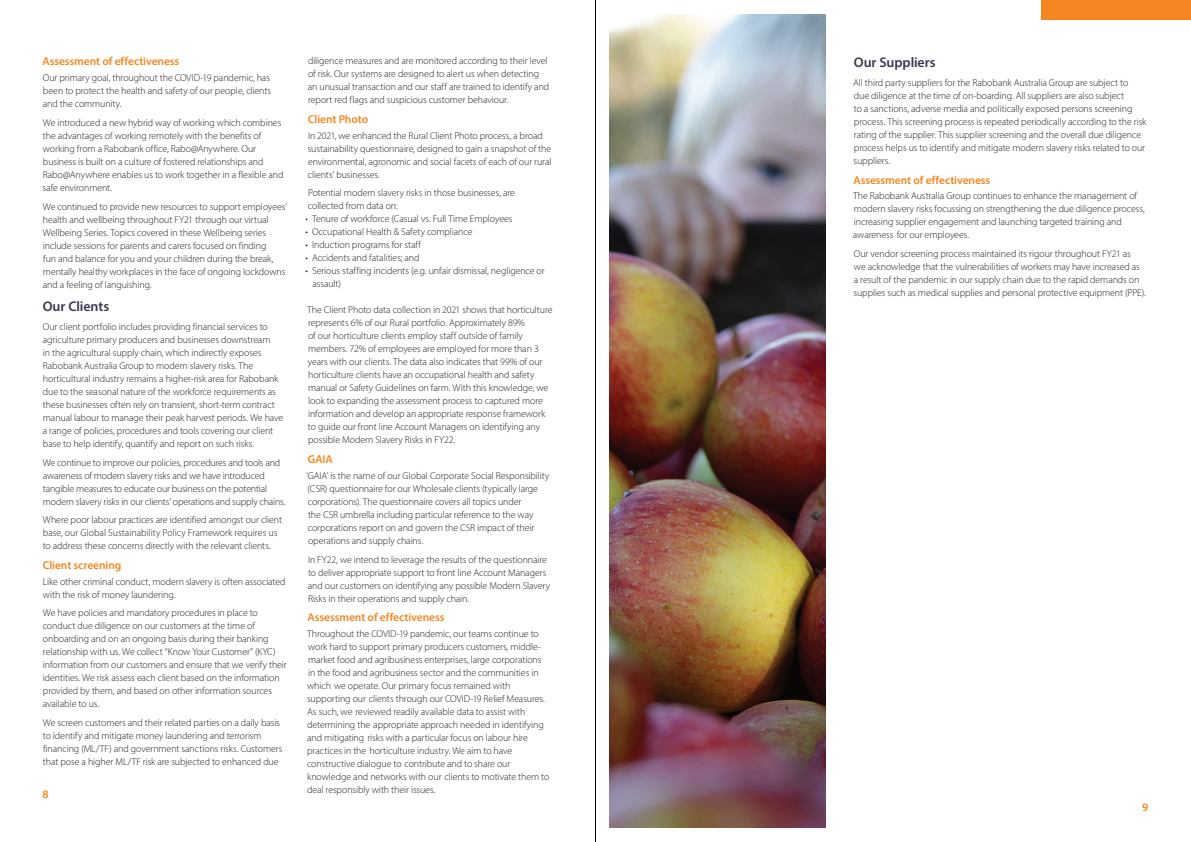
<style>
.page{position:relative;width:1191px;height:842px;background:#fff}
.page>*{position:absolute;margin:0;border:0;box-sizing:border-box;transform-origin:0 0}
.t1{font:600 14px "Myriad Pro";letter-spacing:-.005em;color:#3b3751}
.t2{font:600 11.5px "Myriad Pro";letter-spacing:-.005em;color:#f58620}
.t3{font:600 11.5px "Myriad Pro";color:#f58520}
.t4{font:300 10px/13px "Myriad Pro";letter-spacing:-.01em;color:#242021}
</style>
<div class="page">
<div style="left:1040px;top:0;width:151px;height:20px;background:#f58520"></div>
<hr style="left:595px;top:0;width:1px;height:842px;background:#000">
<img style="left:609px;top:14px;width:216px;height:814px">
<p class="t2" style="left:42px;top:54px;width:138px">Assessment of effectiveness</p>
<p class="t4" style="left:43px;top:71px;width:230px;text-align:justify">Our primary goal, throughout the COVID-19 pandemic, has been to protect the health and safety of our people, clients and the community.</p>
<p class="t4" style="left:43px;top:116px;width:242px">We introduced a new hybrid way of working which combines the advantages of working remotely with the benefits of working from a Rabobank office, Rabo@Anywhere. Our business is built on a culture of fostered relationships and Rabo@Anywhere enables us to work together in a flexible and safe environment.</p>
<p class="t4" style="left:43px;top:200px;width:246px">We continued to provide new resources to support employees’ health and wellbeing throughout FY21 through our virtual Wellbeing Series. Topics covered in these Wellbeing series include sessions for parents and carers focused on finding<br>fun and balance for you and your children during the break, mentally healthy workplaces in the face of ongoing lockdowns and a feeling of languishing.</p>
<h1 class="t1" style="left:43px;top:298px;width:68px">Our Clients</h1>
<p class="t4" style="left:43px;top:320px;width:242px">Our client portfolio includes providing financial services to agriculture primary producers and businesses downstream<br>in the agricultural supply chain, which indirectly exposes Rabobank Australia Group to modern slavery risks. The horticultural industry remains a higher-risk area for Rabobank due to the seasonal nature of the workforce requirements as these businesses often rely on transient, short-term contract manual labour to manage their peak harvest periods. We have a range of policies, procedures and tools covering our client base to help identify, quantify and report on such risks.</p>
<p class="t4" style="left:43px;top:456px;width:244px">We continue to improve our policies, procedures and tools and awareness of modern slavery risks and we have introduced tangible measures to educate our business on the potential modern slavery risks in our clients’ operations and supply chains.</p>
<p class="t4" style="left:43px;top:513px;width:241px">Where poor labour practices are identified amongst our client base, our Global Sustainability Policy Framework requires us to address these concerns directly with the relevant clients.</p>
<p class="t2" style="left:43px;top:558px;width:80px">Client screening</p>
<p class="t4" style="left:43px;top:575px;width:244px">Like other criminal conduct, modern slavery is often associated with the risk of money laundering.</p>
<p class="t4" style="left:43px;top:606px;width:245px">We have policies and mandatory procedures in place to conduct due diligence on our customers at the time of onboarding and on an ongoing basis during their banking relationship with us. We collect “Know Your Customer” (KYC) information from our customers and ensure that we verify their identities. We risk assess each client based on the information provided by them, and based on other information sources available to us.</p>
<p class="t4" style="left:43px;top:716px;width:241px">We screen customers and their related parties on a daily basis to identify and mitigate money laundering and terrorism financing (ML/TF) and government sanctions risks. Customers that pose a higher ML/TF risk are subjected to enhanced due</p>
<p class="t2" style="left:43px;top:787px;width:8px">8</p>
<p class="t4" style="left:308px;top:54px;width:243px">diligence measures and are monitored according to their level of risk. Our systems are designed to alert us when detecting an unusual transaction and our staff are trained to identify and report red flags and suspicious customer behaviour.</p>
<p class="t2" style="left:308px;top:112px;width:62px">Client Photo</p>
<p class="t4" style="left:308px;top:129px;width:245px">In 2021, we enhanced the Rural Client Photo process, a broad sustainability questionnaire, designed to gain a snapshot of the environmental, agronomic and social facets of each of our rural clients’ businesses.</p>
<p class="t4" style="left:308px;top:186px;width:209px">Potential modern slavery risks in those businesses, are collected from data on:</p>
<p class="t4" style="left:306px;top:212px;width:208px">• Tenure of workforce (Casual vs. Full Time Employees</p>
<p class="t4" style="left:306px;top:225px;width:168px">• Occupational Health &amp; Safety compliance</p>
<p class="t4" style="left:306px;top:238px;width:117px">• Induction programs for staff</p>
<p class="t4" style="left:306px;top:251px;width:115px">• Accidents and fatalities; and</p>
<p class="t4" style="left:312px;top:264px;width:234px;text-indent:-7px">• Serious staffing incidents (e.g. unfair dismissal, negligence or assault)</p>
<p class="t4" style="left:307px;top:303px;width:247px">The Client Photo data collection in 2021 shows that horticulture represents 6% of our Rural portfolio. Approximately 89%<br>of our horticulture clients employ staff outside of family members. 72% of employees are employed for more than 3 years with our clients. The data also indicates that 99% of our horticulture clients have an occupational health and safety manual or Safety Guidelines on farm. With this knowledge, we look to expanding the assessment process to captured more information and develop an appropriate response framework to guide our front line Account Managers on identifying any possible Modern Slavery Risks in FY22.</p>
<p class="t2" style="left:308px;top:452px;width:26px">GAIA</p>
<p class="t4" style="left:306px;top:469px;width:245px">‘GAIA’ is the name of our Global Corporate Social Responsibility (CSR) questionnaire for our Wholesale clients (typically large corporations). The questionnaire covers all topics under<br>the CSR umbrella including particular reference to the way corporations report on and govern the CSR impact of their operations and supply chains.</p>
<p class="t4" style="left:308px;top:553px;width:244px">In FY22, we intend to leverage the results of the questionnaire to deliver appropriate support to front line Account Managers and our customers on identifying any possible Modern Slavery Risks in their operations and supply chain.</p>
<p class="t2" style="left:307px;top:610px;width:138px">Assessment of effectiveness</p>
<p class="t4" style="left:307px;top:627px;width:244px">Throughout the COVID-19 pandemic, our teams continue to work hard to support primary producers customers, middle&shy;market food and agribusiness enterprises, large corporations in the food and agribusiness sector and the communities in which we operate. Our primary focus remained with supporting our clients through our COVID-19 Relief Measures.<br>As such, we reviewed readily available data to assist with determining the appropriate approach needed in identifying and mitigating risks with a particular focus on labour hire practices in the horticulture industry. We aim to have constructive dialogue to contribute and to share our knowledge and networks with our clients to motivate them to deal responsibly with their issues.</p>
<h1 class="t1" style="left:853px;top:54px;width:83px">Our Suppliers</h1>
<p class="t4" style="left:853px;top:76px;width:295px">All third party suppliers for the Rabobank Australia Group are subject to<br>due diligence at the time of on-boarding. All suppliers are also subject<br>to a sanctions, adverse media and politically exposed persons screening process. This screening process is repeated periodically according to the risk rating of the supplier. This supplier screening and the overall due diligence process helps us to identify and mitigate modern slavery risks related to our suppliers.</p>
<p class="t2" style="left:853px;top:172px;width:138px">Assessment of effectiveness</p>
<p class="t4" style="left:853px;top:189px;width:293px">The Rabobank Australia Group continues to enhance the management of modern slavery risks focussing on strengthening the due diligence process, increasing supplier engagement and launching targeted training and awareness for our employees.</p>
<p class="t4" style="left:853px;top:247px;width:294px">Our vendor screening process maintained its rigour throughout FY21 as<br>we acknowledge that the vulnerabilities of workers may have increased as a result of the pandemic in our supply chain due to the rapid demands on supplies such as medical supplies and personal protective equipment (PPE).</p>
<p class="t3" style="left:1142px;top:800px;width:8px">9</p>
</div>
